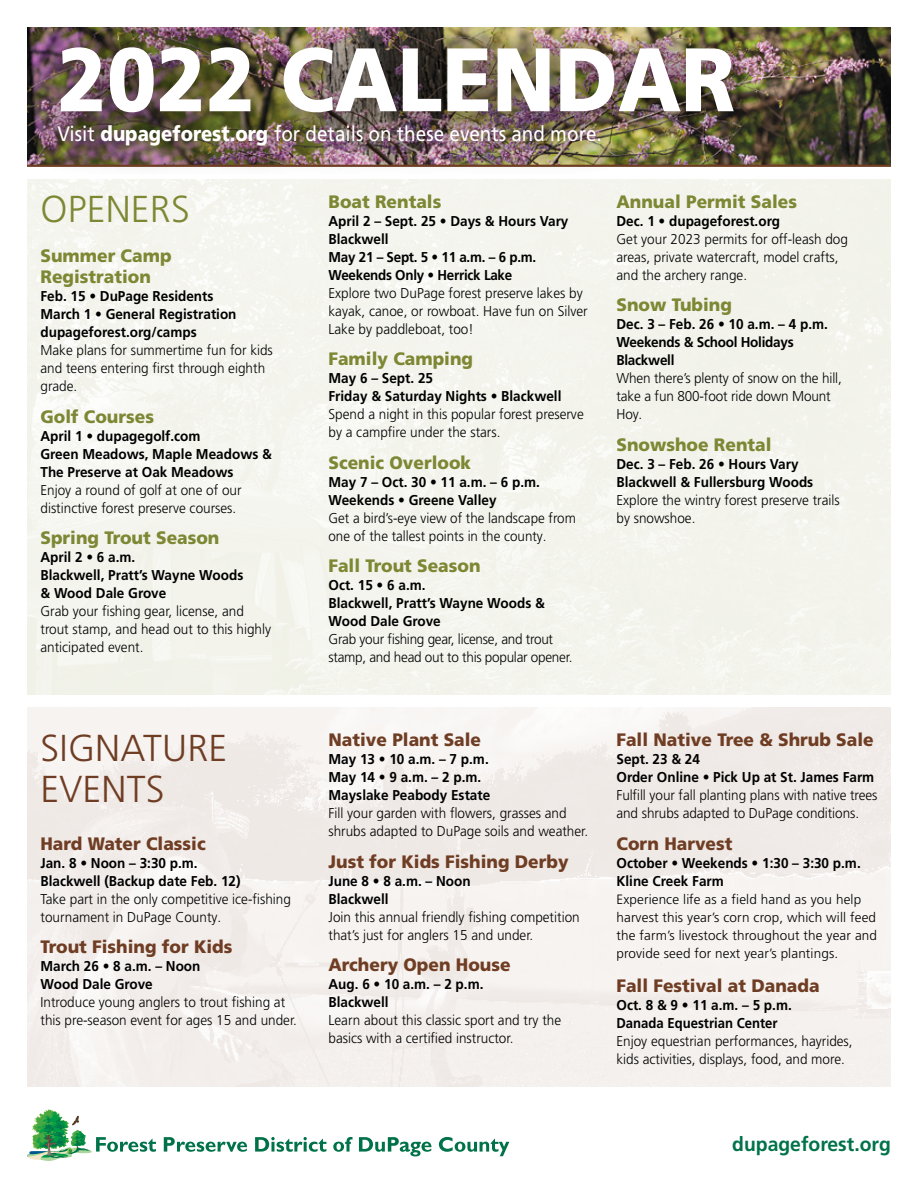
<style>
.page{position:relative;width:918px;height:1188px;background:#fff}
.page>*{position:absolute;margin:0;border:0;box-sizing:border-box;transform-origin:0 0}
.t1{font:900 90px "Frutiger LT Pro";color:#fff;scale:.9 1}
.t2{font:300 37.5px/40.5px "Frutiger LT Pro";letter-spacing:.005em;color:#6f3d23}
.t3{font:300 37.5px "Frutiger LT Pro";letter-spacing:.005em;color:#7e8733}
.t4{font:21px "Frutiger LT Pro";color:#fff;scale:.9 1}
.t5{font:700 19.95px "Frutiger LT Pro";color:#00724a}
.t6{font:900 18px/21px "Frutiger LT Pro";color:#7e8733;scale:.96 1}
.t7{font:900 18px "Frutiger LT Pro";color:#6f3d23;scale:.96 1}
.t8{font:300 14.25px/18px "Frutiger LT Pro";color:#000;scale:.95 1}
.t9{font:700 14.25px/18px "Frutiger LT Pro";color:#000;scale:.95 1}
.t10{font:700 14.25px/18px "Frutiger LT Pro";letter-spacing:-.02em;color:#000;scale:.95 1}
.t11{font:300 14.25px/18px "Frutiger LT Pro";letter-spacing:-.02em;color:#000;scale:.95 1}
.t12{font:300 14.25px/18px "Frutiger LT Pro";color:#000;scale:.94 1}
.t13{font:300 13.5px/18px "Frutiger LT Pro";letter-spacing:.01em;color:#000}
.s1{font-weight:900}
</style>
<div class="page">
<img style="left:769px;top:27px;width:122px;height:138px">
<div style="left:23px;top:11px;width:746px;height:170px;background:#000;opacity:.5"></div>
<svg style="left:27px;top:1110px;width:129px;height:51px"></svg>
<svg style="left:164px;top:1137px;width:83px;height:15px"></svg>
<svg style="left:255px;top:1137px;width:71px;height:15px"></svg>
<svg style="left:333px;top:1137px;width:20px;height:15px"></svg>
<svg style="left:359px;top:1137px;width:73px;height:19px"></svg>
<svg style="left:439px;top:1137px;width:70px;height:19px"></svg>
<div style="left:0;top:0;width:918px;height:27px;background:#fff"></div>
<svg style="left:0;top:175px;width:918px;height:27px;fill:#f4f5ee"></svg>
<div style="left:0;top:0;width:27px;height:202px;background:#fff"></div>
<hr style="left:27px;top:165px;width:864px;height:2px;background:#6f3d23">
<h1 class="t1" style="left:57px;top:25px;width:755px">2022 CALENDAR</h1>
<h3 class="t4" style="left:57px;top:121px;width:606px">Visit <span class="s1">dupageforest.org</span> for details on these events and more.</h3>
<h2 class="t3" style="left:40px;top:188px;width:151px">OPENERS</h2>
<p class="t6" style="left:40px;top:245px;width:138px">Summer Camp<br>Registration</p>
<p class="t9" style="left:40px;top:287px;width:208px">Feb. 15 • DuPage Residents<br>March 1 • General Registration dupageforest.org/camps</p>
<p class="t8" style="left:40px;top:341px;width:246px">Make plans for summertime fun for kids and teens entering first through eighth grade.</p>
<p class="t6" style="left:40px;top:406px;width:120px">Golf Courses</p>
<p class="t9" style="left:40px;top:427px;width:245px">April 1 • dupagegolf.com<br>Green Meadows, Maple Meadows &amp;<br>The Preserve at Oak Meadows</p>
<p class="t8" style="left:40px;top:481px;width:213px">Enjoy a round of golf at one of our distinctive forest preserve courses.</p>
<p class="t6" style="left:40px;top:527px;width:188px">Spring Trout Season</p>
<p class="t9" style="left:40px;top:548px;width:215px">April 2 • 6 a.m.<br>Blackwell, Pratt’s Wayne Woods &amp; Wood Dale Grove</p>
<p class="t8" style="left:40px;top:602px;width:244px">Grab your fishing gear, license, and trout stamp, and head out to this highly anticipated event.</p>
<h2 class="t2" style="left:40px;top:728px;width:188px">SIGNATURE<br>EVENTS</h2>
<p class="t7" style="left:40px;top:833px;width:174px">Hard Water Classic</p>
<p class="t9" style="left:40px;top:854px;width:212px">Jan. 8 • Noon – 3:30 p.m.<br>Blackwell (Backup date Feb. 12)</p>
<p class="t8" style="left:40px;top:890px;width:265px">Take part in the only competitive ice-fishing tournament in DuPage County.</p>
<p class="t7" style="left:40px;top:936px;width:201px">Trout Fishing for Kids</p>
<p class="t9" style="left:40px;top:957px;width:170px">March 26 • 8 a.m. – Noon<br>Wood Dale Grove</p>
<p class="t8" style="left:40px;top:993px;width:272px">Introduce young anglers to trout fishing at this pre-season event for ages 15 and under.</p>
<p class="t6" style="left:328px;top:191px;width:119px">Boat Rentals</p>
<p class="t10" style="left:328px;top:212px;width:254px">April 2 – Sept. 25 • Days &amp; Hours Vary<br>Blackwell<br>May 21 – Sept. 5 • 11 a.m. – 6 p.m.<br>Weekends Only • Herrick Lake</p>
<p class="t8" style="left:328px;top:284px;width:274px">Explore two DuPage forest preserve lakes by kayak, canoe, or rowboat. Have fun on Silver<br>Lake by paddleboat, too!</p>
<p class="t6" style="left:328px;top:348px;width:152px">Family Camping</p>
<p class="t9" style="left:328px;top:369px;width:247px">May 6 – Sept. 25<br>Friday &amp; Saturday Nights • Blackwell</p>
<p class="t8" style="left:328px;top:405px;width:270px">Spend a night in this popular forest preserve by a campfire under the stars.</p>
<p class="t6" style="left:328px;top:452px;width:150px">Scenic Overlook</p>
<p class="t9" style="left:328px;top:473px;width:224px">May 7 – Oct. 30 • 11 a.m. – 6 p.m.<br>Weekends • Greene Valley</p>
<p class="t12" style="left:328px;top:509px;width:265px">Get a bird’s-eye view of the landscape from one of the tallest points in the county.</p>
<p class="t6" style="left:328px;top:555px;width:160px">Fall Trout Season</p>
<p class="t9" style="left:328px;top:576px;width:229px">Oct. 15 • 6 a.m.<br>Blackwell, Pratt’s Wayne Woods &amp;<br>Wood Dale Grove</p>
<p class="t11" style="left:328px;top:630px;width:258px">Grab your fishing gear, license, and trout stamp, and head out to this popular opener.</p>
<p class="t7" style="left:328px;top:729px;width:161px">Native Plant Sale</p>
<p class="t9" style="left:328px;top:750px;width:172px">May 13 • 10 a.m. – 7 p.m.<br>May 14 • 9 a.m. – 2 p.m.<br>Mayslake Peabody Estate</p>
<p class="t8" style="left:328px;top:805px;width:275px">Fill your garden with flowers, grasses and shrubs adapted to DuPage soils and weather.</p>
<p class="t7" style="left:328px;top:851px;width:252px">Just for Kids Fishing Derby</p>
<p class="t9" style="left:328px;top:872px;width:151px">June 8 • 8 a.m. – Noon<br>Blackwell</p>
<p class="t8" style="left:328px;top:908px;width:266px">Join this annual friendly fishing competition that’s just for anglers 15 and under.</p>
<p class="t7" style="left:328px;top:954px;width:191px">Archery Open House</p>
<p class="t9" style="left:328px;top:975px;width:165px">Aug. 6 • 10 a.m. – 2 p.m.<br>Blackwell</p>
<p class="t8" style="left:328px;top:1012px;width:246px">Learn about this classic sport and try the basics with a certified instructor.</p>
<p class="t6" style="left:616px;top:191px;width:190px">Annual Permit Sales</p>
<p class="t9" style="left:616px;top:212px;width:174px">Dec. 1 • dupageforest.org</p>
<p class="t8" style="left:616px;top:230px;width:245px">Get your 2023 permits for off-leash dog areas, private watercraft, model crafts, and the archery range.</p>
<p class="t6" style="left:616px;top:294px;width:122px">Snow Tubing</p>
<p class="t10" style="left:616px;top:315px;width:224px">Dec. 3 – Feb. 26 • 10 a.m. – 4 p.m.<br>Weekends &amp; School Holidays<br>Blackwell</p>
<p class="t8" style="left:616px;top:369px;width:239px">When there’s plenty of snow on the hill, take a fun 800-foot ride down Mount<br>Hoy.</p>
<p class="t6" style="left:616px;top:434px;width:163px">Snowshoe Rental</p>
<p class="t9" style="left:616px;top:455px;width:209px">Dec. 3 – Feb. 26 • Hours Vary<br>Blackwell &amp; Fullersburg Woods</p>
<p class="t8" style="left:616px;top:491px;width:237px">Explore the wintry forest preserve trails by snowshoe.</p>
<p class="t7" style="left:616px;top:729px;width:269px">Fall Native Tree &amp; Shrub Sale</p>
<p class="t9" style="left:616px;top:750px;width:273px">Sept. 23 &amp; 24<br>Order Online • Pick Up at St. James Farm</p>
<p class="t8" style="left:616px;top:787px;width:276px">Fulfill your fall planting plans with native trees and shrubs adapted to DuPage conditions.</p>
<p class="t7" style="left:616px;top:833px;width:122px">Corn Harvest</p>
<p class="t9" style="left:616px;top:854px;width:259px">October • Weekends • 1:30 – 3:30 p.m.<br>Kline Creek Farm</p>
<p class="t13" style="left:616px;top:890px;width:262px">Experience life as a field hand as you help harvest this year’s corn crop, which will feed the farm’s livestock throughout the year and provide seed for next year’s plantings.</p>
<p class="t7" style="left:616px;top:975px;width:213px">Fall Festival at Danada</p>
<p class="t9" style="left:616px;top:996px;width:186px">Oct. 8 &amp; 9 • 11 a.m. – 5 p.m.<br>Danada Equestrian Center</p>
<p class="t8" style="left:616px;top:1033px;width:250px">Enjoy equestrian performances, hayrides, kids activities, displays, food, and more.</p>
<h3 class="t5" style="left:732px;top:1133px;width:160px">dupageforest.org</h3>
</div>
